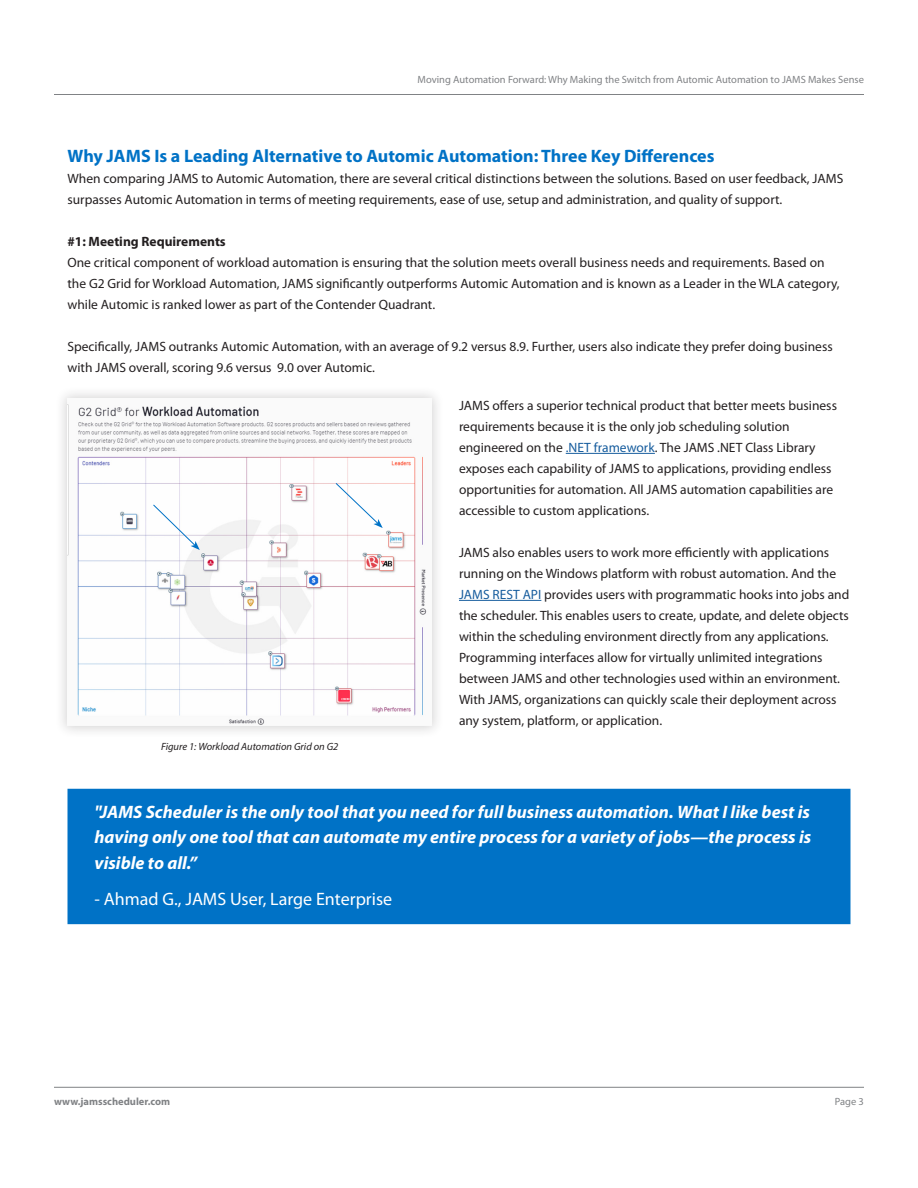
<style>
.page{position:relative;width:918px;height:1188px;background:#fff}
.page>*{position:absolute;margin:0;border:0;box-sizing:border-box;transform-origin:0 0}
.Body_-_Pull_Quote{font:italic 700 18px/25.5px "Myriad Pro";color:#fff;text-align:justify}
.Body_-_Subhead{font:700 18px "Myriad Pro";color:#0072c6}
.Body_-_Pull_Quote-2{font:18px "Myriad Pro";color:#fff}
.Title_-_Summary_Copy{font:13.5px/21px "Myriad Pro";color:#231f20}
.Title_-_Summary_Copy-2{font:700 13.5px "Myriad Pro";color:#231f20}
.t1{font:10.5px "Myriad Pro";color:#808285}
.Title_-_Summary_Copy-3{font:italic 10.5px "Myriad Pro";color:#231f20}
.t2{font:700 10.5px "Myriad Pro";color:#808285}
.s1{color:#175d9e}
</style>
<div class="page">
<hr style="left:54px;top:1087px;width:810px;height:1px;background:#808285">
<hr style="left:54px;top:94px;width:810px;height:1px;background:#808285">
<hr style="left:566px;top:453px;width:89px;height:1px;background:#175d9e">
<hr style="left:459px;top:600px;width:82px;height:1px;background:#175d9e">
<div style="left:55px;top:386px;width:390px;height:353px;background:#231f20;opacity:.2"></div>
<img style="left:68px;top:399px;width:364px;height:327px">
<svg style="left:153px;top:504px;width:47px;height:46px"></svg>
<svg style="left:335px;top:482px;width:48px;height:46px"></svg>
<div style="left:68px;top:789px;width:782px;height:135px;background:#0072c6"></div>
<p class="t1" style="left:418px;top:73px;width:448px">Moving Automation Forward: Why Making the Switch from Automic Automation to JAMS Makes Sense</p>
<p class="Body_-_Subhead" style="left:68px;top:144px;width:649px">Why JAMS Is a Leading Alternative to Automic Automation: Three Key Differences</p>
<p class="Title_-_Summary_Copy" style="left:68px;top:168px;width:777px">When comparing JAMS to Automic Automation, there are several critical distinctions between the solutions. Based on user feedback, JAMS surpasses Automic Automation in terms of meeting requirements, ease of use, setup and administration, and quality of support.</p>
<p class="Title_-_Summary_Copy-2" style="left:68px;top:233px;width:160px">#1: Meeting Requirements</p>
<p class="Title_-_Summary_Copy" style="left:68px;top:252px;width:774px">One critical component of workload automation is ensuring that the solution meets overall business needs and requirements. Based on the G2 Grid for Workload Automation, JAMS significantly outperforms Automic Automation and is known as a Leader in the WLA category, while Automic is ranked lower as part of the Contender Quadrant.</p>
<p class="Title_-_Summary_Copy" style="left:68px;top:336px;width:767px">Specifically, JAMS outranks Automic Automation, with an average of 9.2 versus 8.9. Further, users also indicate they prefer doing business with JAMS overall, scoring 9.6 versus 9.0 over Automic.</p>
<p class="Title_-_Summary_Copy-3" style="left:161px;top:740px;width:179px">Figure 1: Workload Automation Grid on G2</p>
<p class="Title_-_Summary_Copy" style="left:459px;top:395px;width:380px">JAMS offers a superior technical product that better meets business requirements because it is the only job scheduling solution engineered on the <span class="s1">.NET framework</span>. The JAMS .NET Class Library exposes each capability of JAMS to applications, providing endless opportunities for automation. All JAMS automation capabilities are accessible to custom applications.</p>
<p class="Title_-_Summary_Copy" style="left:459px;top:542px;width:392px">JAMS also enables users to work more efficiently with applications running on the Windows platform with robust automation. And the <span class="s1">JAMS REST API</span> provides users with programmatic hooks into jobs and the scheduler. This enables users to create, update, and delete objects within the scheduling environment directly from any applications.<br>Programming interfaces allow for virtually unlimited integrations between JAMS and other technologies used within an environment.<br>With JAMS, organizations can quickly scale their deployment across any system, platform, or application.</p>
<p class="Body_-_Pull_Quote" style="left:94px;top:799px;width:718px">"JAMS Scheduler is the only tool that you need for full business automation. What I like best is having only one tool that can automate my entire process for a variety of jobs—the process is visible to all.”</p>
<p class="Body_-_Pull_Quote-2" style="left:94px;top:888px;width:299px">- Ahmad G., JAMS User, Large Enterprise</p>
<p class="t2" style="left:54px;top:1094px;width:118px">www.jamsscheduler.com</p>
<p class="t1" style="left:835px;top:1095px;width:31px">Page 3</p>
</div>
